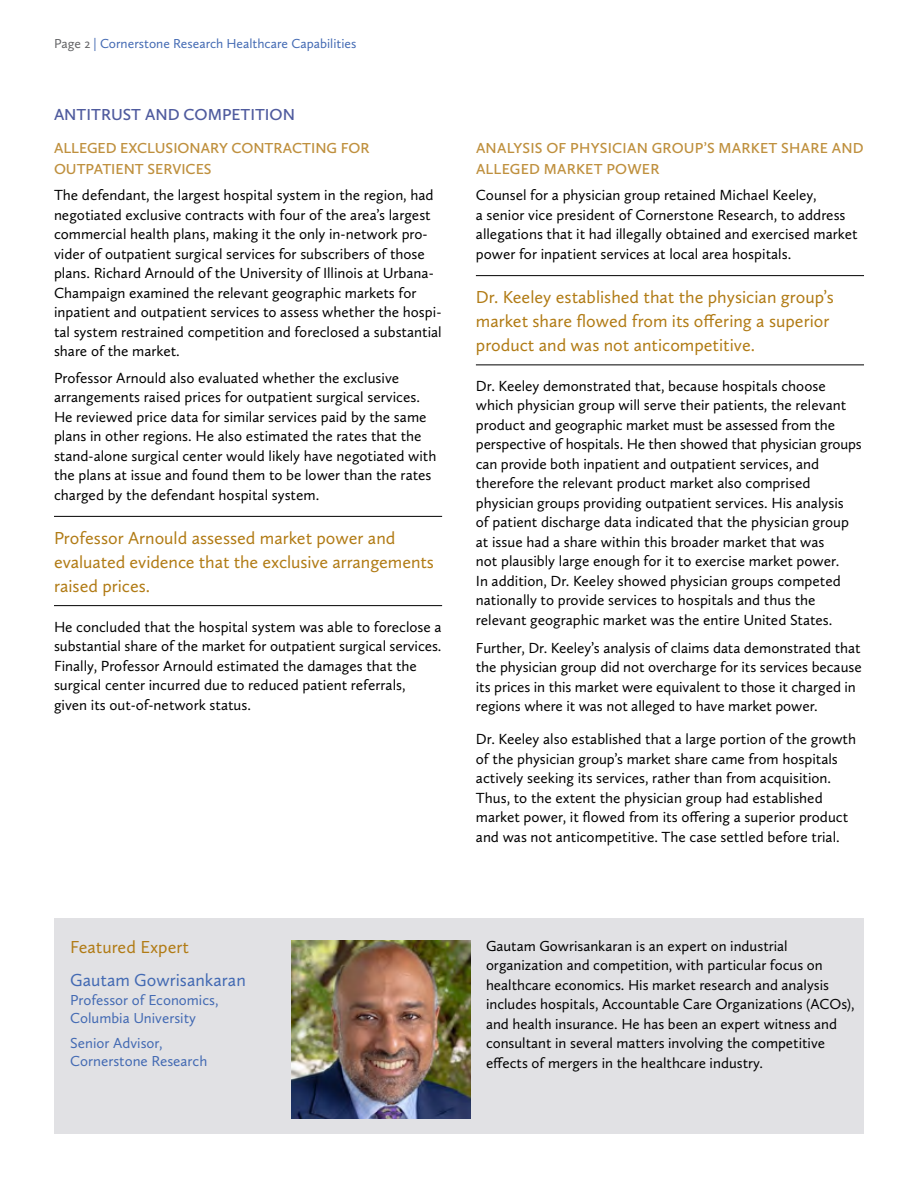
<style>
.page{position:relative;width:918px;height:1188px;background:#fff}
.page>*{position:absolute;margin:0;border:0;box-sizing:border-box;transform-origin:0 0}
.t1{font:18px/24px "Calluna Sans";color:#b17b15}
.t2{font:18px "Calluna Sans";color:#436ab3}
.t3{font:600 16.5px "Calluna Sans";color:#4f5b9e}
.t4{font:15.15px/19.5px "Calluna Sans";color:#000}
.t5{font:15px/19.5px "Calluna Sans";color:#000}
.t6{font:600 15px/21px "Calluna Sans";color:#bf903e}
.t7{font:15px/18px "Calluna Sans";color:#436ab3}
.t8{font:13.5px "Calluna Sans";color:#436ab3}
.s1{color:#636466}
.s2{font-size:15px}
</style>
<div class="page">
<div style="left:54px;top:918px;width:810px;height:216px;background:#e1e1e4"></div>
<img style="left:292px;top:941px;width:179px;height:178px">
<hr style="left:54px;top:516px;width:388px;height:1px;background:#000">
<hr style="left:54px;top:605px;width:388px;height:1px;background:#000">
<hr style="left:476px;top:275px;width:388px;height:1px;background:#000">
<hr style="left:476px;top:364px;width:388px;height:1px;background:#000">
<p class="t8" style="left:54px;top:35px;width:304px"><span class="s1">Page 2</span> | Cornerstone Research Healthcare Capabilities</p>
<p class="t3" style="left:54px;top:105px;width:243px">ANTITRUST AND COMPETITION</p>
<p class="t6" style="left:54px;top:137px;width:317px">ALLEGED EXCLUSIONARY CONTRACTING FOR<br>OUTPATIENT SERVICES</p>
<p class="t4" style="left:54px;top:185px;width:389px">The defendant, the largest hospital system in the region, had negotiated exclusive contracts with four of the area’s largest commercial health plans, making it the only in-network pro&shy;vider of outpatient surgical services for subscribers of those plans. Richard Arnould of the University of Illinois at Urbana-Champaign examined the relevant geographic markets for inpatient and outpatient services to assess whether the hospi&shy;tal system restrained competition and foreclosed a substantial share of the market.</p>
<p class="t4" style="left:54px;top:367px;width:384px">Professor Arnould also evaluated whether the exclusive arrangements raised prices for outpatient surgical services.<br>He reviewed price data for similar services paid by the same plans in other regions. He also estimated the rates that the stand-alone surgical center would likely have negotiated with the plans at issue and found them to be lower than the rates charged by the defendant hospital system.</p>
<p class="t1" style="left:54px;top:525px;width:381px">Professor Arnould assessed market power and evaluated evidence that the exclusive arrangements raised prices.</p>
<p class="t4" style="left:54px;top:616px;width:389px">He concluded that the hospital system was able to foreclose a substantial share of the market for outpatient surgical services.<br>Finally, Professor Arnould estimated the damages that the surgical center incurred due to reduced patient referrals, given its out-of-network status.</p>
<p class="t6" style="left:476px;top:137px;width:389px">ANALYSIS OF PHYSICIAN GROUP’S MARKET SHARE AND<br>ALLEGED MARKET POWER</p>
<p class="t4" style="left:476px;top:185px;width:383px">Counsel for a physician group retained Michael Keeley,<br>a senior vice president of Cornerstone Research, to address allegations that it had illegally obtained and exercised market power for inpatient services at local area hospitals.</p>
<p class="t1" style="left:476px;top:285px;width:359px">Dr. Keeley established that the physician group’s market share flowed from its offering a superior product and was not anticompetitive.</p>
<p class="t4" style="left:476px;top:376px;width:387px">Dr. Keeley demonstrated that, because hospitals choose which physician group will serve their patients, the relevant product and geographic market must be assessed from the perspective of hospitals. He then showed that physician groups can provide both inpatient and outpatient services, and therefore the relevant product market also comprised physician groups providing outpatient services. His analysis<br>of patient discharge data indicated that the physician group at issue had a share within this broader market that was<br>not plausibly large enough for it to exercise market power.<br>In addition, Dr. Keeley showed physician groups competed nationally to provide services to hospitals and thus the relevant geographic market was the entire United States.</p>
<p class="t4" style="left:476px;top:637px;width:387px"><span class="s2">F</span>urther, Dr. Keeley’s analysis of claims data demonstrated that the physician group did not overcharge for its services because its prices in this market were equivalent to those it charged in regions where it was not alleged to have market power.</p>
<p class="t4" style="left:476px;top:729px;width:382px">Dr. Keeley also established that a large portion of the growth of the physician group’s market share came from hospitals actively seeking its services, rather than from acquisition.<br>Thus, to the extent the physician group had established market power, it flowed from its offering a superior product and was not anticompetitive. The case settled before trial.</p>
<p class="t1" style="left:70px;top:935px;width:120px">Featured Expert</p>
<p class="t7" style="left:70px;top:991px;width:150px">Professor of Economics,<br>Columbia University</p>
<p class="t7" style="left:70px;top:1033px;width:139px">Senior Advisor,<br>Cornerstone Research</p>
<p class="t2" style="left:70px;top:969px;width:177px">Gautam Gowrisankaran</p>
<p class="t5" style="left:486px;top:936px;width:370px">Gautam Gowrisankaran is an expert on industrial organization and competition, with particular focus on healthcare economics. His market research and analysis includes hospitals, Accountable Care Organizations (ACOs), and health insurance. He has been an expert witness and consultant in several matters involving the competitive effects of mergers in the healthcare industry.</p>
</div>
